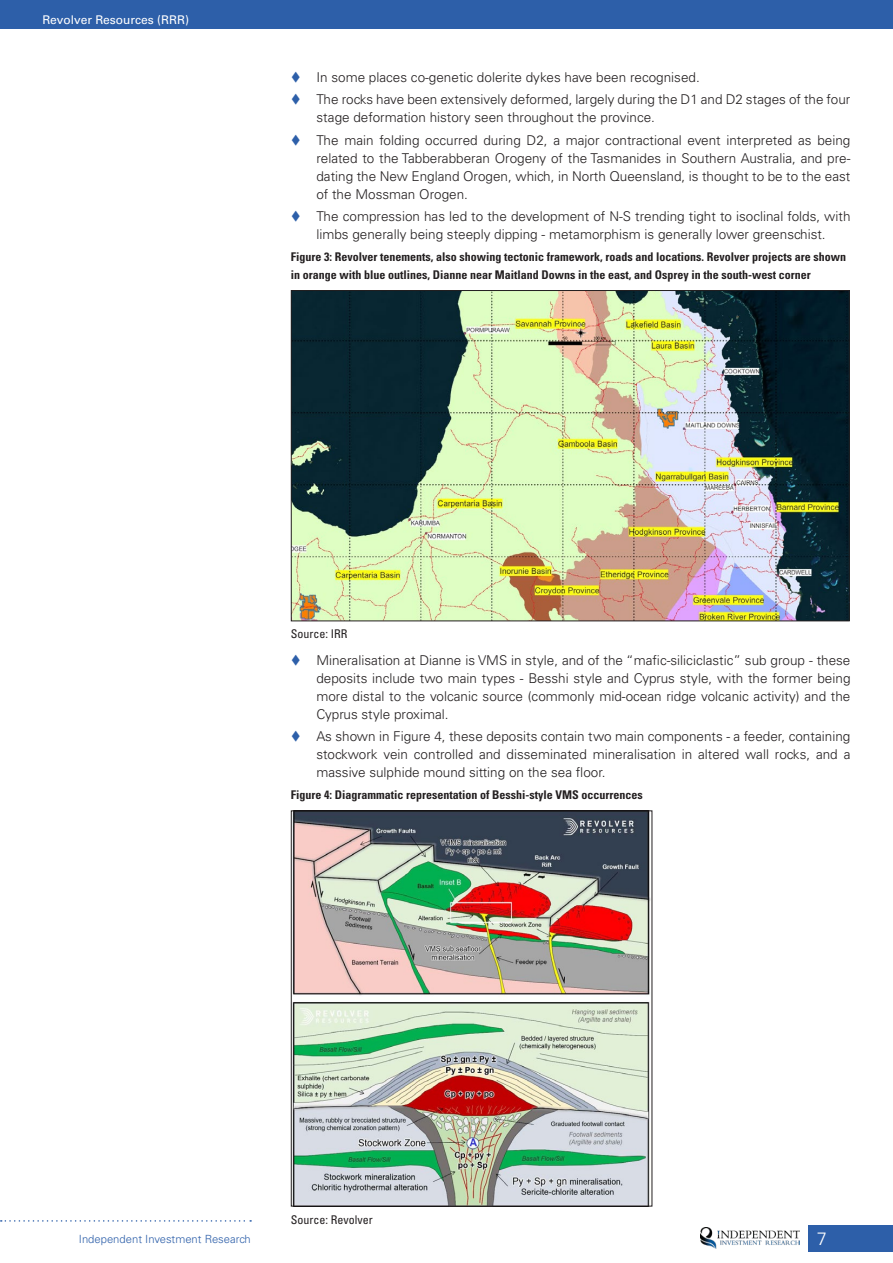
<style>
.page{position:relative;width:893px;height:1263px;background:#fff}
.page>*{position:absolute;margin:0;border:0;box-sizing:border-box;transform-origin:0 0}
.t1{font:300 18px "Univers LT Std";color:#fff}
.t2{font:300 13.5px/18px "Univers LT Std";color:#231f20}
.t3{font:700 condensed 12px/18px "Univers LT Std";color:#231f20}
.t4{font:condensed 12px "Univers LT Std";color:#231f20}
.t5{font:12px "Univers LT Std";color:#fff}
.t6{font:300 11.25px "Univers LT Std";color:#2d5fa9}
</style>
<div class="page">
<div style="left:808px;top:1225px;width:85px;height:26px;background:#2d5fa9"></div>
<div style="left:0;top:0;width:893px;height:28px;background:#2d5fa9"></div>
<img style="left:700px;top:1227px;width:99px;height:21px">
<svg style="left:1px;top:1220px;width:250px;height:2px"></svg>
<img style="left:293px;top:292px;width:555px;height:327px">
<img style="left:293px;top:812px;width:357px;height:392px">
<div style="left:291px;top:810px;width:361px;height:396px;border:1px solid #231f20"></div>
<svg style="left:292px;top:610px;width:8px;height:10px"></svg>
<svg style="left:292px;top:1195px;width:8px;height:10px"></svg>
<p class="t5" style="left:43px;top:13px;width:148px">Revolver Resources (RRR)</p>
<p class="t2" style="left:316px;top:66px;width:535px;line-height:22.2px">In some places co-genetic dolerite dykes have been recognised.<br>The rocks have been extensively deformed, largely during the D1 and D2 stages of the four</p>
<p class="t2" style="left:316px;top:106px;width:535px;line-height:22.2px">stage deformation history seen throughout the province.<br>The main folding occurred during D2, a major contractional event interpreted as being</p>
<p class="t2" style="left:316px;top:149px;width:536px;text-align:justify">related to the Tabberabberan Orogeny of the Tasmanides in Southern Australia, and pre&shy;dating the New England Orogen, which, in North Queensland, is thought to be to the east of the Mossman Orogen.</p>
<p class="t2" style="left:316px;top:207px;width:536px">The compression has led to the development of N-S trending tight to isoclinal folds, with limbs generally being steeply dipping - metamorphism is generally lower greenschist.</p>
<p class="t3" style="left:291px;top:248px;width:557px">Figure 3: Revolver tenements, also showing tectonic framework, roads and locations. Revolver projects are shown in orange with blue outlines, Dianne near Maitland Downs in the east, and Osprey in the south-west corner</p>
<p class="t4" style="left:291px;top:626px;width:58px">Source: IRR</p>
<p class="t2" style="left:316px;top:651px;width:536px;text-align:justify">Mineralisation at Dianne is VMS in style, and of the “mafic-siliciclastic” sub group - these deposits include two main types - Besshi style and Cyprus style, with the former being more distal to the volcanic source (commonly mid-ocean ridge volcanic activity) and the Cyprus style proximal.</p>
<p class="t2" style="left:316px;top:727px;width:536px;text-align:justify">As shown in Figure 4, these deposits contain two main components - a feeder, containing stockwork vein controlled and disseminated mineralisation in altered wall rocks, and a massive sulphide mound sitting on the sea floor.</p>
<p class="t3" style="left:291px;top:786px;width:353px">Figure 4: Diagrammatic representation of Besshi-style VMS occurrences</p>
<p class="t6" style="left:79px;top:1232px;width:173px">Independent Investment Research</p>
<p class="t4" style="left:291px;top:1212px;width:83px">Source: Revolver</p>
<h1 class="t1" style="left:817px;top:1227px;width:12px">7</h1>
</div>
